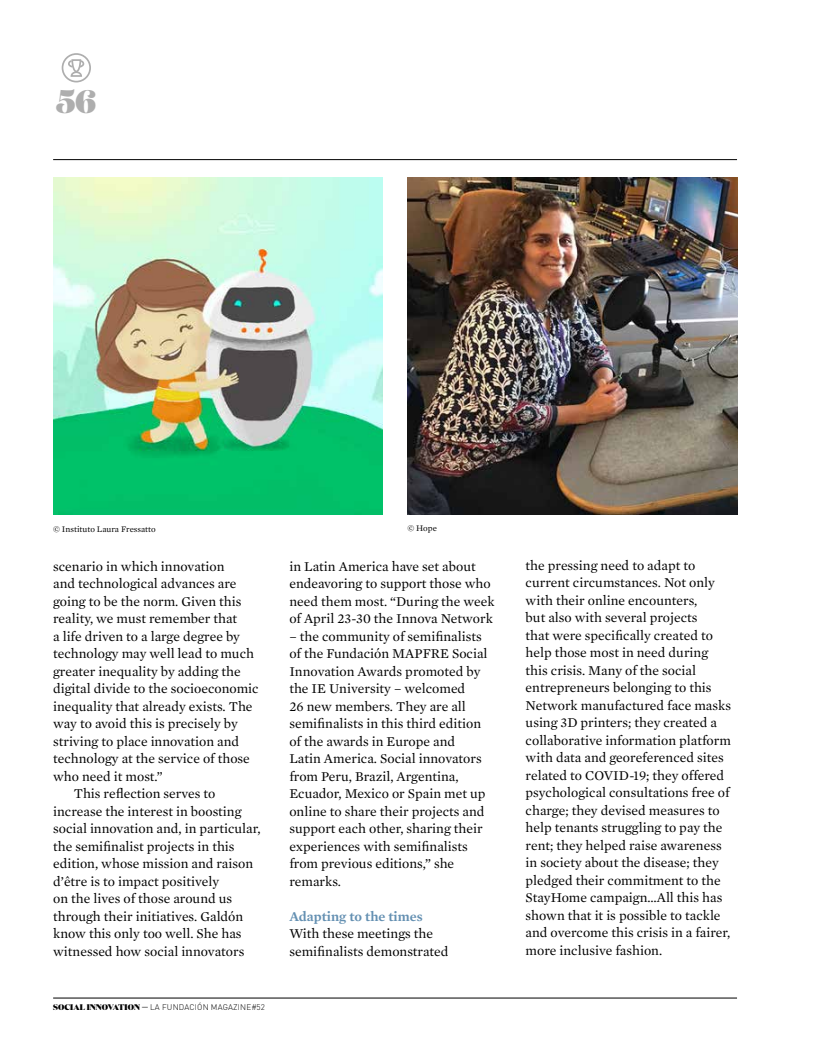
<style>
.page{position:relative;width:815px;height:1063px;background:#fff}
.page>*{position:absolute;margin:0;border:0;box-sizing:border-box;transform-origin:0 0}
.t1{font:900 32.5px "Domaine Display";color:#aeaeae}
.t2{font:13.75px/17.5px "Mercury Text G1";color:#000}
.t3{font:600 13.75px "Mercury Text G1";color:#6490b2}
.t4{font:8.75px "Mercury Text G1";color:#000}
.t5{font:300 8.12px "DIN Pro";letter-spacing:.02em;color:#000}
.t6{font:900 8.12px "Domaine Display";color:#000}
.s1{font-family:"Domaine Display";font-weight:900}
</style>
<div class="page">
<hr style="left:53px;top:159px;width:684px;height:1px;background:#000">
<div style="left:62px;top:53px;width:29px;height:29px;border:2px solid #aeaeae;border-radius:50%"></div>
<svg style="left:67px;top:58px;width:18px;height:20px"></svg>
<hr style="left:53px;top:998px;width:684px;height:1px;background:#000">
<img style="left:407px;top:177px;width:330px;height:337px">
<img style="left:53px;top:177px;width:330px;height:337px">
<h1 class="t1" style="left:56px;top:80px;width:42px">56</h1>
<p class="t4" style="left:53px;top:524px;width:104px">© Instituto Laura Fressatto</p>
<p class="t4" style="left:407px;top:523px;width:31px">© Hope</p>
<p class="t2" style="left:53px;top:557px;width:173px">scenario in which innovation</p>
<p class="t2" style="left:53px;top:575px;width:185px">and technological advances are</p>
<p class="t2" style="left:53px;top:592px;width:190px">going to be the norm. Given this</p>
<p class="t2" style="left:53px;top:610px;width:186px">reality, we must remember that</p>
<p class="t2" style="left:53px;top:627px;width:188px">a life driven to a large degree by</p>
<p class="t2" style="left:53px;top:645px;width:202px">technology may well lead to much</p>
<p class="t2" style="left:53px;top:662px;width:189px">greater inequality by adding the</p>
<p class="t2" style="left:53px;top:680px;width:207px">digital divide to the socioeconomic</p>
<p class="t2" style="left:53px;top:697px;width:201px">inequality that already exists. The</p>
<p class="t2" style="left:53px;top:715px;width:186px">way to avoid this is precisely by</p>
<p class="t2" style="left:53px;top:732px;width:188px">striving to place innovation and</p>
<p class="t2" style="left:53px;top:750px;width:198px">technology at the service of those</p>
<p class="t2" style="left:53px;top:767px;width:111px">who need it most.”</p>
<p class="t2" style="left:74px;top:785px;width:143px">This reflection serves to</p>
<p class="t2" style="left:53px;top:802px;width:190px">increase the interest in boosting</p>
<p class="t2" style="left:53px;top:820px;width:209px">social innovation and, in particular,</p>
<p class="t2" style="left:53px;top:837px;width:183px">the semifinalist projects in this</p>
<p class="t2" style="left:53px;top:855px;width:202px">edition, whose mission and raison</p>
<p class="t2" style="left:53px;top:872px;width:168px">d’être is to impact positively</p>
<p class="t2" style="left:53px;top:890px;width:181px">on the lives of those around us</p>
<p class="t2" style="left:53px;top:908px;width:192px">through their initiatives. Galdón</p>
<p class="t2" style="left:53px;top:925px;width:190px">know this only too well. She has</p>
<p class="t2" style="left:53px;top:943px;width:193px">witnessed how social innovators</p>
<p class="t6" style="left:53px;top:1001px;width:7px">SOCIA</p>
<p class="t6" style="left:80px;top:1001px;width:14px">L INNO</p>
<p class="t6" style="left:108px;top:1001px;width:12px">VATION</p>
<p class="t5" style="left:142px;top:1001px;width:125px"><span class="s1">—</span> LA FUNDACIÓN MAGAZINE#52</p>
<p class="t2" style="left:289px;top:558px;width:207px">in Latin America have set about endeavoring to support those who need them most. “During the week of April 23-30 the Innova Network</p>
<p class="t2" style="left:289px;top:628px;width:200px">– the community of semifinalists of the Fundación MAPFRE Social<br>Innovation Awards promoted by the IE University – welcomed<br>26 new members. They are all semifinalists in this third edition of the awards in Europe and<br>Latin America. Social innovators from Peru, Brazil, Argentina,<br>Ecuador, Mexico or Spain met up online to share their projects and support each other, sharing their experiences with semifinalists from previous editions,” she remarks.</p>
<p class="t3" style="left:289px;top:908px;width:135px">Adapting to the times</p>
<p class="t2" style="left:289px;top:925px;width:161px">With these meetings the semifinalists demonstrated</p>
<p class="t2" style="left:526px;top:556px;width:207px">the pressing need to adapt to current circumstances. Not only with their online encounters,<br>but also with several projects<br>that were specifically created to help those most in need during this crisis. Many of the social entrepreneurs belonging to this<br>Network manufactured face masks using 3D printers; they created a collaborative information platform with data and georeferenced sites related to COVID-19; they offered psychological consultations free of charge; they devised measures to help tenants struggling to pay the rent; they helped raise awareness in society about the disease; they pledged their commitment to the<br>StayHome campaign…All this has shown that it is possible to tackle and overcome this crisis in a fairer, more inclusive fashion.</p>
</div>
